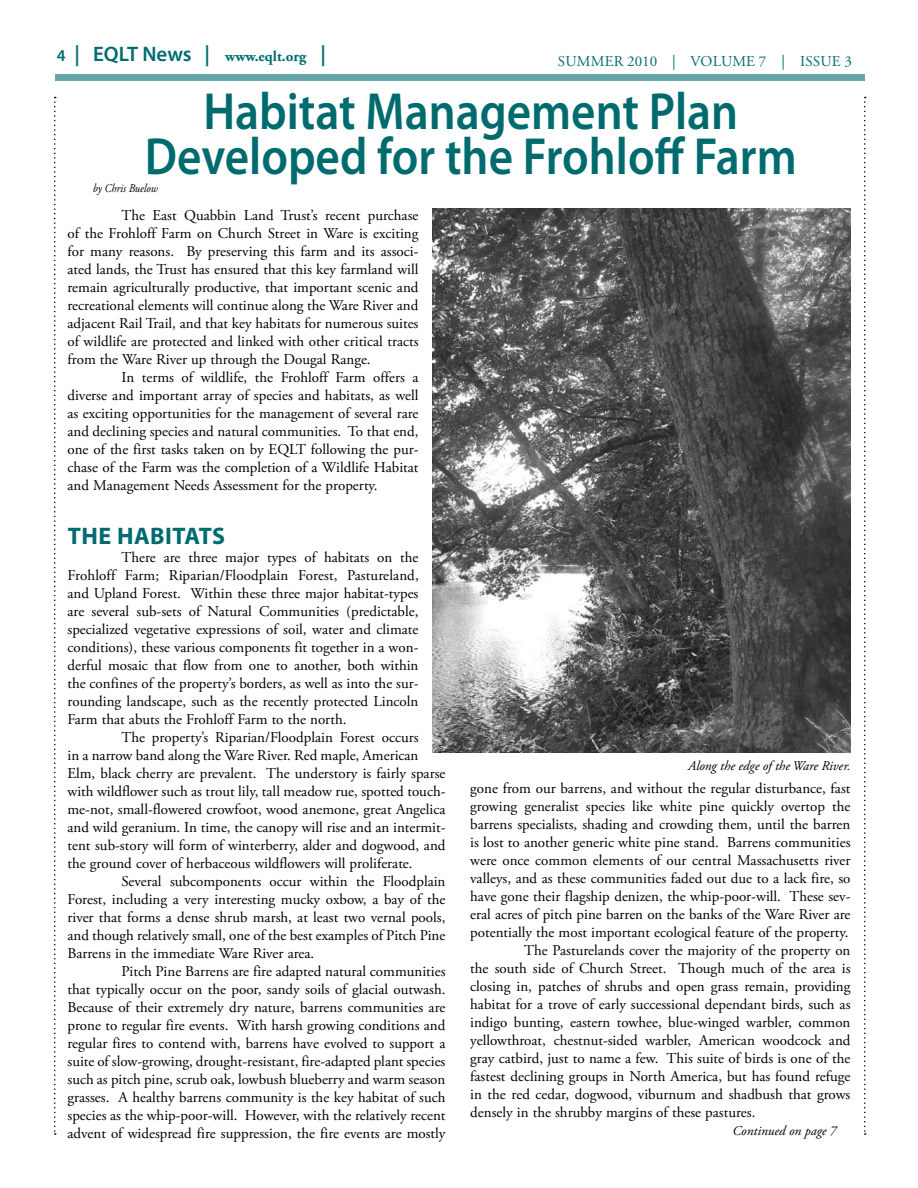
<style>
.page{position:relative;width:918px;height:1188px;background:#fff}
.page>*{position:absolute;margin:0;border:0;box-sizing:border-box;transform-origin:0 0}
.t1{font:600 52.5px "Myriad Pro";color:#006b6e;scale:.9 1}
.t2{font:700 24px "Myriad Pro";letter-spacing:.02em;color:#006b6e}
.t3{font:15px/18px "Adobe Garamond Pro";color:#000;text-align:justify}
.t4{font:15px "Adobe Garamond Pro";letter-spacing:.015em;color:#006b6e}
.t5{font:700 15px "Adobe Garamond Pro";color:#006b6e}
.t6{font:italic 13.5px "Adobe Garamond Pro";color:#000}
.t7{font:italic 12px "Adobe Garamond Pro";color:#000;scale:.9 1}
.s1{font-family:"Myriad Pro";font-weight:600;font-size:16.5px}
.s2{font-family:"Myriad Pro";font-weight:600;font-size:21px}
</style>
<div class="page">
<div style="left:55px;top:74px;width:810px;height:7px;background:#66a6a8"></div>
<svg style="left:54px;top:97px;width:2px;height:1038px"></svg>
<svg style="left:864px;top:97px;width:2px;height:1038px"></svg>
<img style="left:432px;top:208px;width:418px;height:545px">
<p class="t5" style="left:57px;top:48px;width:271px"><span class="s1">4</span> <span class="s2">| EQLT News |</span> www.eqlt.org <span class="s2">|</span></p>
<p class="t4" style="left:558px;top:52px;width:176px">SUMMER 2010 | Volume</p>
<p class="t4" style="left:759px;top:52px;width:57px">7 | Issue</p>
<p class="t4" style="left:845px;top:52px;width:9px">3</p>
<h1 class="t1" style="left:203px;top:78px;width:596px">Habitat Management Plan</h1>
<h1 class="t1" style="left:145px;top:123px;width:726px">Developed for the Frohloff Farm</h1>
<p class="t3" style="left:67px;top:207px;width:353px;text-indent:54px">The East Quabbin Land Trust’s recent purchase of the Frohloff Farm on Church Street in Ware is exciting for many reasons. By preserving this farm and its associ&shy;ated lands, the Trust has ensured that this key farmland will remain agriculturally productive, that important scenic and recreational elements will continue along the Ware River and adjacent Rail Trail, and that key habitats for numerous suites of wildlife are protected and linked with other critical tracts from the Ware River up through the Dougal Range.</p>
<p class="t3" style="left:67px;top:369px;width:353px;text-indent:54px">In terms of wildlife, the Frohloff Farm offers a diverse and important array of species and habitats, as well as exciting opportunities for the management of several rare and declining species and natural communities. To that end, one of the first tasks taken on by EQLT following the pur&shy;chase of the Farm was the completion of a Wildlife Habitat and Management Needs Assessment for the property.</p>
<h2 class="t2" style="left:68px;top:520px;width:159px">THE HABITATS</h2>
<p class="t3" style="left:68px;top:549px;width:353px;text-indent:54px">There are three major types of habitats on the Frohloff Farm; Riparian/Floodplain Forest, Pastureland, and Upland Forest. Within these three major habitat-types are several sub-sets of Natural Communities (predictable, specialized vegetative expressions of soil, water and climate conditions), these various components fit together in a won&shy;derful mosaic that flow from one to another, both within the confines of the property’s borders, as well as into the sur&shy;rounding landscape, such as the recently protected Lincoln Farm that abuts the Frohloff Farm to the north.</p>
<p class="t3" style="left:68px;top:729px;width:380px;text-align:left;text-indent:54px">The property’s Riparian/Floodplain Forest occurs<br>in a narrow band along the Ware River. Red maple, American Elm, black cherry are prevalent. The understory is fairly sparse with wildflower such as trout lily, tall meadow rue, spotted touch&shy;me-not, small-flowered crowfoot, wood anemone, great Angelica and wild geranium. In time, the canopy will rise and an intermit&shy;tent sub-story will form of winterberry, alder and dogwood, and the ground cover of herbaceous wildflowers will proliferate.</p>
<p class="t3" style="left:68px;top:873px;width:380px;text-indent:54px">Several subcomponents occur within the Floodplain Forest, including a very interesting mucky oxbow, a bay of the river that forms a dense shrub marsh, at least two vernal pools, and though relatively small, one of the best examples of Pitch Pine Barrens in the immediate Ware River area.</p>
<p class="t3" style="left:68px;top:963px;width:380px;text-indent:54px">Pitch Pine Barrens are fire adapted natural communities that typically occur on the poor, sandy soils of glacial outwash.<br>Because of their extremely dry nature, barrens communities are prone to regular fire events. With harsh growing conditions and regular fires to contend with, barrens have evolved to support a suite of slow-growing, drought-resistant, fire-adapted plant species such as pitch pine, scrub oak, lowbush blueberry and warm season grasses. A healthy barrens community is the key habitat of such species as the whip-poor-will. However, with the relatively recent advent of widespread fire suppression, the fire events are mostly</p>
<p class="t7" style="left:93px;top:181px;width:74px">by Chris Buelow</p>
<p class="t6" style="left:688px;top:758px;width:164px">Along the edge of the Ware River.</p>
<p class="t3" style="left:470px;top:779px;width:382px">gone from our barrens, and without the regular disturbance, fast</p>
<p class="t3" style="left:470px;top:797px;width:382px">growing generalist species like white pine quickly overtop the</p>
<p class="t3" style="left:470px;top:815px;width:382px">barrens specialists, shading and crowding them, until the barren</p>
<p class="t3" style="left:470px;top:833px;width:382px">is lost to another generic white pine stand. Barrens communities</p>
<p class="t3" style="left:470px;top:851px;width:382px">were once common elements of our central Massachusetts river</p>
<p class="t3" style="left:470px;top:869px;width:382px">valleys, and as these communities faded out due to a lack fire, so</p>
<p class="t3" style="left:470px;top:887px;width:382px">have gone their flagship denizen, the whip-poor-will. These sev-</p>
<p class="t3" style="left:470px;top:905px;width:382px">eral acres of pitch pine barren on the banks of the Ware River are</p>
<p class="t3" style="left:470px;top:923px;width:380px">potentially the most important ecological feature of the property.</p>
<p class="t3" style="left:524px;top:941px;width:328px">The Pasturelands cover the majority of the property on</p>
<p class="t3" style="left:470px;top:959px;width:382px">the south side of Church Street. Though much of the area is</p>
<p class="t3" style="left:470px;top:977px;width:382px">closing in, patches of shrubs and open grass remain, providing</p>
<p class="t3" style="left:470px;top:995px;width:382px">habitat for a trove of early successional dependant birds, such as</p>
<p class="t3" style="left:470px;top:1013px;width:382px">indigo bunting, eastern towhee, blue-winged warbler, common</p>
<p class="t3" style="left:470px;top:1031px;width:382px">yellowthroat, chestnut-sided warbler, American woodcock and</p>
<p class="t3" style="left:470px;top:1049px;width:382px">gray catbird, just to name a few. This suite of birds is one of the</p>
<p class="t3" style="left:470px;top:1067px;width:382px">fastest declining groups in North America, but has found refuge</p>
<p class="t3" style="left:470px;top:1085px;width:382px">in the red cedar, dogwood, viburnum and shadbush that grows</p>
<p class="t3" style="left:470px;top:1103px;width:287px">densely in the shrubby margins of these pastures.</p>
<p class="t6" style="left:733px;top:1122px;width:106px">Continued on page 7</p>
</div>
